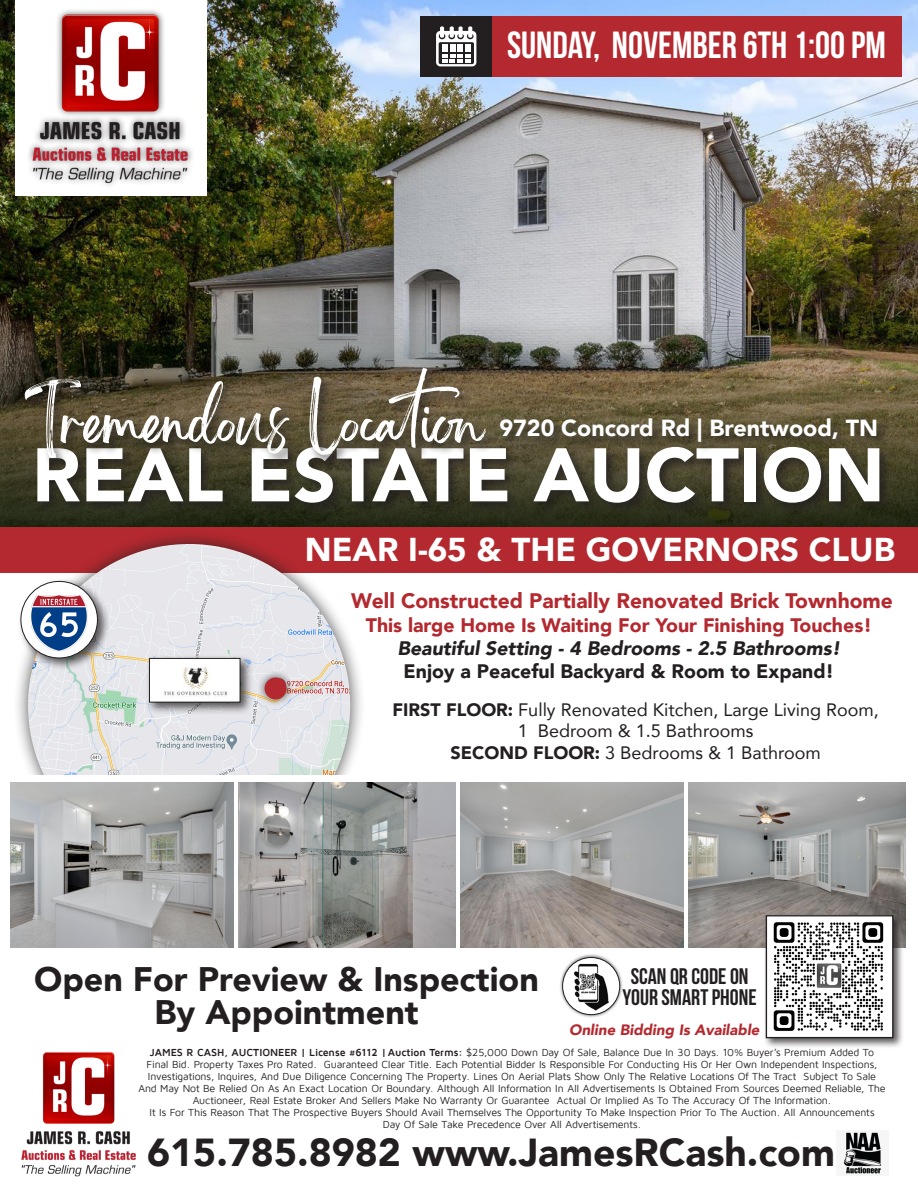
<style>
.page{position:relative;width:918px;height:1188px;background:#fff}
.page>*{position:absolute;margin:0;border:0;box-sizing:border-box;transform-origin:0 0}
.t1{font:900 75px "Avenir";color:#fff}
.t2{font:51px "Brightwall Personal Use";color:#fff}
.t3{font:900 39px "Avenir";color:#231f20}
.t4{font:37.8px "Bebas Neue";color:#fff}
.t5{font:900 34.05px/33px "Avenir";color:#231f20;text-align:center}
.t6{font:900 33px "Avenir";color:#fff}
.t7{font:900 23.25px "Avenir";color:#fff}
.t8{font:22.5px "Bebas Neue";color:#231f20}
.t9{font:900 21px "Avenir";color:#b3292f}
.t10{font:900 19.5px "Avenir";color:#b3292f}
.t11{font:italic 900 19.5px "Avenir";color:#231f20}
.t12{font:900 19.5px "Avenir";color:#231f20}
.t13{font:18px "Avenir";color:#231f20}
.t14{font:italic 900 15px "Avenir";color:#b3292f}
.t15{font:10.5px/12px "Maven Pro";letter-spacing:-.015em;color:#231f20;text-align:center}
.s1{font-weight:900}
.s2{font-weight:700}
</style>
<div class="page">
<img style="left:0;top:0;width:918px;height:122px">
<img style="left:0;top:122px;width:918px;height:405px">
<img style="left:843px;top:1132px;width:39px;height:42px">
<img style="left:21px;top:1052px;width:115px;height:125px">
<div style="left:34px;top:444px;width:859px;height:72px;background:#231f20;opacity:.75"></div>
<div style="left:15px;top:0;width:192px;height:195px;background:#fff"></div>
<img style="left:28px;top:10px;width:164px;height:175px">
<div style="left:0;top:527px;width:918px;height:45px;background:#b3292f"></div>
<div style="left:491px;top:16px;width:411px;height:61px;background:#b3292f"></div>
<div style="left:420px;top:16px;width:71px;height:61px;background:#231f20"></div>
<svg style="left:436px;top:26px;width:40px;height:40px"></svg>
<div style="left:22px;top:366px;width:476px;height:105px;background:#231f20;opacity:.75"></div>
<div style="left:497px;top:416px;width:392px;height:38px;background:#231f20;opacity:.75"></div>
<div style="left:13px;top:529px;width:352px;height:352px;background:#231f20;opacity:.75"></div>
<img style="left:28px;top:544px;width:322px;height:322px;border-radius:161px">
<div style="left:17px;top:578px;width:93px;height:93px;background:#231f20;opacity:.75"></div>
<div style="left:21px;top:581px;width:76px;height:77px;background:#fff;border-radius:50%"></div>
<img style="left:31px;top:595px;width:56px;height:56px">
<div style="left:21px;top:581px;width:77px;height:77px;border:1px solid #231f20;border-radius:50%"></div>
<div style="left:146px;top:655px;width:108px;height:61px;background:#231f20;opacity:.75"></div>
<div style="left:149px;top:658px;width:91px;height:44px;background:#fff"></div>
<img style="left:164px;top:667px;width:64px;height:29px">
<div style="left:149px;top:658px;width:91px;height:45px;border:1px solid #231f20"></div>
<div style="left:257px;top:670px;width:37px;height:37px;background:#231f20;opacity:.75"></div>
<div style="left:265px;top:677px;width:22px;height:22px;background:#b3292f;border-radius:50%"></div>
<div style="left:0;top:775px;width:918px;height:199px;background:#fff"></div>
<img style="left:11px;top:782px;width:222px;height:165px">
<img style="left:461px;top:782px;width:222px;height:165px">
<img style="left:239px;top:782px;width:217px;height:165px">
<img style="left:689px;top:782px;width:217px;height:165px">
<div style="left:559px;top:954px;width:65px;height:64px;background:#231f20;opacity:.75"></div>
<img style="left:563px;top:958px;width:57px;height:57px;border-radius:29px">
<div style="left:562px;top:957px;width:58px;height:58px;border:1px solid #231f20;border-radius:50%"></div>
<div style="left:763px;top:913px;width:141px;height:136px;background:#231f20;opacity:.75"></div>
<img style="left:768px;top:917px;width:123px;height:119px">
<div style="left:766px;top:915px;width:127px;height:123px;border:1px solid #231f20"></div>
<img style="left:816px;top:963px;width:26px;height:27px">
<p class="t4" style="left:507px;top:24px;width:380px">SUNDAY, NOVEMBER 6th 1:00 PM</p>
<p class="t2" style="left:25px;top:404px;width:464px">Tremendous Location</p>
<p class="t7" style="left:499px;top:408px;width:380px">9720 Concord Rd | Brentwood, TN</p>
<p class="t1" style="left:32px;top:411px;width:854px">REAL ESTATE AUCTION</p>
<p class="t6" style="left:305px;top:521px;width:592px">NEAR I-65 &amp; THE GOVERNORS CLUB</p>
<p class="t9" style="left:351px;top:583px;width:543px">Well Constructed Partially Renovated Brick Townhome</p>
<p class="t10" style="left:366px;top:608px;width:508px">This large Home Is Waiting For Your Finishing Touches!</p>
<p class="t11" style="left:397px;top:632px;width:444px">Beautiful Setting - 4 Bedrooms - 2.5 Bathrooms!</p>
<p class="t12" style="left:404px;top:655px;width:432px">Enjoy a Peaceful Backyard &amp; Room to Expand!</p>
<p class="t13" style="left:392px;top:695px;width:488px"><span class="s1">FIRST FLOOR:</span> Fully Renovated Kitchen, Large Living Room,</p>
<p class="t13" style="left:518px;top:716px;width:237px">1 Bedroom &amp; 1.5 Bathrooms</p>
<p class="t13" style="left:450px;top:738px;width:372px"><span class="s1">SECOND FLOOR:</span> 3 Bedrooms &amp; 1 Bathroom</p>
<p class="t5" style="left:34px;top:962px;width:506px">Open For Preview &amp; Inspection<br>By Appointment</p>
<p class="t8" style="left:631px;top:964px;width:119px">SCAN QR CODE ON</p>
<p class="t8" style="left:623px;top:985px;width:136px">YOUR SMART PHONE</p>
<p class="t14" style="left:569px;top:1017px;width:192px">Online Bidding Is Available</p>
<p class="t15" style="left:138px;top:1047px;width:749px"><span class="s2">JAMES R CASH, AUCTIONEER | License #6112 | Auction Terms:</span> $25,000 Down Day Of Sale, Balance Due In 30 Days. 10% Buyer’s Premium Added To Final Bid. Property Taxes Pro Rated. Guaranteed Clear Title. Each Potential Bidder Is Responsible For Conducting His Or Her Own Independent Inspections, Investigations, Inquires, And Due Diligence Concerning The Property. Lines On Aerial Plats Show Only The Relative Locations Of The Tract Subject To Sale And May Not Be Relied On As An Exact Location Or Boundary. Although All Information In All Advertisements Is Obtained From Sources Deemed Reliable, The Auctioneer, Real Estate Broker And Sellers Make No Warranty Or Guarantee Actual Or Implied As To The Accuracy Of The Information.</p>
<p class="t15" style="left:150px;top:1107px;width:727px">It Is For This Reason That The Prospective Buyers Should Avail Themselves The Opportunity To Make Inspection Prior To The Auction. All Announcements</p>
<p class="t15" style="left:383px;top:1119px;width:260px">Day Of Sale Take Precedence Over All Advertisements.</p>
<p class="t3" style="left:147px;top:1119px;width:689px">615.785.8982 www.JamesRCash.com</p>
</div>
